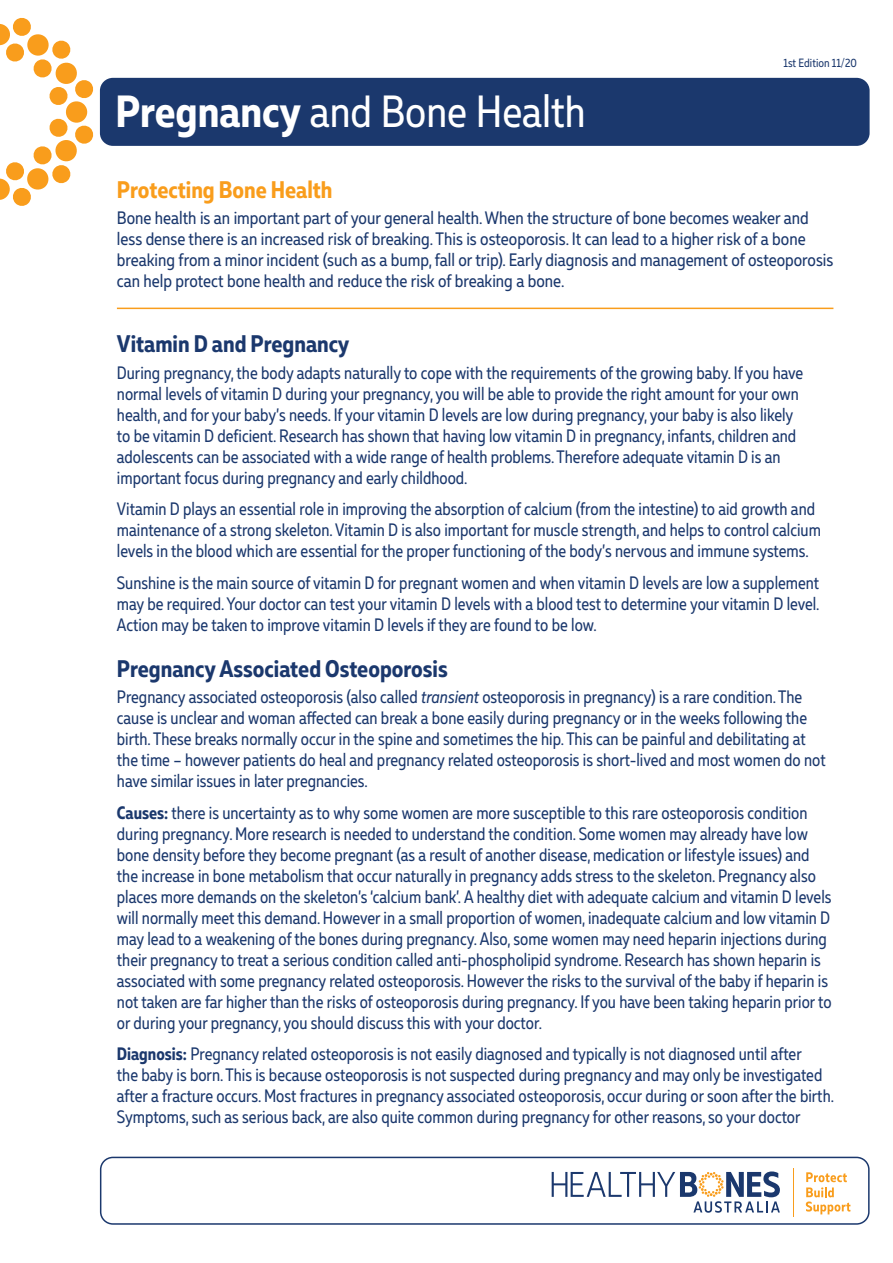
<style>
.page{position:relative;width:893px;height:1263px;background:#fff}
.page>*{position:absolute;margin:0;border:0;box-sizing:border-box;transform-origin:0 0}
.t1{font:45px "Muller Narrow";color:#fff}
.t2{font:700 24px "Muller Narrow";color:#1b386d}
.t3{font:700 24px "Muller Narrow";color:#f99d1c}
.t4{font:18px/21px "Muller Narrow";color:#1b386d}
.t5{font:12px "Muller Narrow";color:#1b386d}
.s1{font-weight:700}
.s2{font-style:italic}
</style>
<div class="page">
<div style="left:100px;top:78px;width:770px;height:68px;background:#1b386d;border-radius:13px"></div>
<svg style="left:0;top:17px;width:94px;height:189px"></svg>
<div style="left:100px;top:1157px;width:770px;height:68px;border:2px solid #1b386d;border-radius:12px"></div>
<svg style="left:806px;top:1172px;width:44px;height:42px"></svg>
<hr style="left:793px;top:1168px;width:1px;height:49px;background:#f99d1c">
<svg style="left:552px;top:1171px;width:228px;height:42px"></svg>
<hr style="left:117px;top:308px;width:716px;height:1px;background:#f99d1c">
<h1 class="t1" style="left:116px;top:84px;width:472px"><span class="s1">Pregnancy</span> and Bone Health</h1>
<p class="t5" style="left:784px;top:56px;width:75px">1st Edition 11/20</p>
<h2 class="t3" style="left:117px;top:174px;width:217px">Protecting Bone Health</h2>
<p class="t4" style="left:117px;top:207px;width:718px">Bone health is an important part of your general health. When the structure of bone becomes weaker and less dense there is an increased risk of breaking. This is osteoporosis. It can lead to a higher risk of a bone breaking from a minor incident (such as a bump, fall or trip). Early diagnosis and management of osteoporosis can help protect bone health and reduce the risk of breaking a bone.</p>
<h2 class="t2" style="left:117px;top:329px;width:234px">Vitamin D and Pregnancy</h2>
<p class="t4" style="left:117px;top:362px;width:688px">During pregnancy, the body adapts naturally to cope with the requirements of the growing baby. If you have normal levels of vitamin D during your pregnancy, you will be able to provide the right amount for your own health, and for your baby’s needs. If your vitamin D levels are low during pregnancy, your baby is also likely to be vitamin D deficient. Research has shown that having low vitamin D in pregnancy, infants, children and adolescents can be associated with a wide range of health problems. Therefore adequate vitamin D is an important focus during pregnancy and early childhood.</p>
<p class="t4" style="left:117px;top:498px;width:705px">Vitamin D plays an essential role in improving the absorption of calcium (from the intestine) to aid growth and maintenance of a strong skeleton. Vitamin D is also important for muscle strength, and helps to control calcium levels in the blood which are essential for the proper functioning of the body’s nervous and immune systems.</p>
<p class="t4" style="left:117px;top:572px;width:704px;text-align:justify">Sunshine is the main source of vitamin D for pregnant women and when vitamin D levels are low a supplement may be required. Your doctor can test your vitamin D levels with a blood test to determine your vitamin D level.<br>Action may be taken to improve vitamin D levels if they are found to be low.</p>
<h2 class="t2" style="left:117px;top:653px;width:332px">Pregnancy Associated Osteoporosis</h2>
<p class="t4" style="left:117px;top:686px;width:710px">Pregnancy associated osteoporosis (also called <span class="s2">transient</span> osteoporosis in pregnancy) is a rare condition. The cause is unclear and woman affected can break a bone easily during pregnancy or in the weeks following the birth. These breaks normally occur in the spine and sometimes the hip. This can be painful and debilitating at the time – however patients do heal and pregnancy related osteoporosis is short-lived and most women do not have similar issues in later pregnancies.</p>
<p class="t4" style="left:117px;top:802px;width:716px"><span class="s1">Causes:</span> there is uncertainty as to why some women are more susceptible to this rare osteoporosis condition during pregnancy. More research is needed to understand the condition. Some women may already have low bone density before they become pregnant (as a result of another disease, medication or lifestyle issues) and the increase in bone metabolism that occur naturally in pregnancy adds stress to the skeleton. Pregnancy also places more demands on the skeleton’s ‘calcium bank’. A healthy diet with adequate calcium and vitamin D levels will normally meet this demand. However in a small proportion of women, inadequate calcium and low vitamin D may lead to a weakening of the bones during pregnancy. Also, some women may need heparin injections during their pregnancy to treat a serious condition called anti-phospholipid syndrome. Research has shown heparin is associated with some pregnancy related osteoporosis. However the risks to the survival of the baby if heparin is not taken are far higher than the risks of osteoporosis during pregnancy. If you have been taking heparin prior to or during your pregnancy, you should discuss this with your doctor.</p>
<p class="t4" style="left:117px;top:1043px;width:719px"><span class="s1">Diagnosis:</span> Pregnancy related osteoporosis is not easily diagnosed and typically is not diagnosed until after<br>the baby is born. This is because osteoporosis is not suspected during pregnancy and may only be investigated after a fracture occurs. Most fractures in pregnancy associated osteoporosis, occur during or soon after the birth.<br>Symptoms, such as serious back, are also quite common during pregnancy for other reasons, so your doctor</p>
</div>
